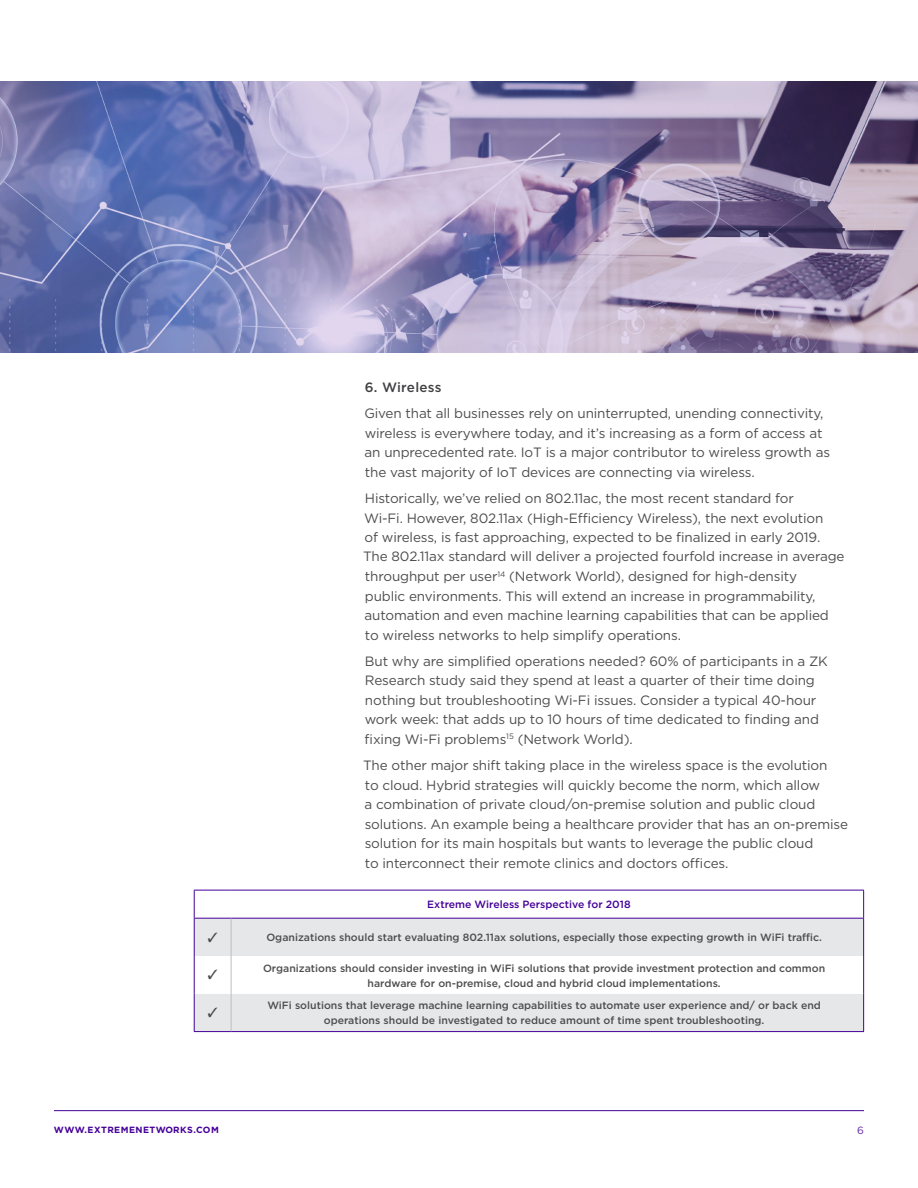
<style>
.page{position:relative;width:918px;height:1188px;background:#fff}
.page>*{position:absolute;margin:0;border:0;box-sizing:border-box;transform-origin:0 0}
.t1{font:13.5px/19.5px "Gotham";letter-spacing:-.01em;color:#4d4d4f}
.t2{font:500 13.5px "Gotham";letter-spacing:.02em;color:#414042}
.t3{font:500 10.5px/15px "Gotham";color:#4d4d4f;text-align:center}
.t4{font:500 10.5px "Gotham";color:#409}
.t5{font:10.5px "Gotham";color:#6026a8}
.t6{font:700 9px "Gotham";letter-spacing:.05em;color:#409}
</style>
<div class="page">
<hr style="left:54px;top:1110px;width:810px;height:1px;background:#409">
<div style="left:195px;top:919px;width:668px;height:112px;background:#e6e7e8"></div>
<svg style="left:863px;top:891px;width:1px;height:27px"></svg>
<hr style="left:194px;top:918px;width:37px;height:1px;background:#409">
<hr style="left:231px;top:918px;width:633px;height:1px;background:#409">
<hr style="left:231px;top:919px;width:1px;height:37px;background:#bcbec0">
<hr style="left:194px;top:890px;width:37px;height:1px;background:#409">
<svg style="left:194px;top:890px;width:1px;height:28px"></svg>
<hr style="left:231px;top:890px;width:633px;height:1px;background:#409">
<hr style="left:194px;top:919px;width:1px;height:37px;background:#409">
<hr style="left:194px;top:994px;width:1px;height:37px;background:#409">
<hr style="left:194px;top:1031px;width:37px;height:1px;background:#409">
<hr style="left:231px;top:1031px;width:633px;height:1px;background:#409">
<hr style="left:231px;top:994px;width:1px;height:37px;background:#bcbec0">
<hr style="left:863px;top:919px;width:1px;height:37px;background:#409">
<hr style="left:863px;top:994px;width:1px;height:37px;background:#409">
<img style="left:0;top:81px;width:918px;height:272px">
<svg style="left:208px;top:932px;width:9px;height:10px"></svg>
<svg style="left:194px;top:956px;width:670px;height:38px"></svg>
<svg style="left:208px;top:1008px;width:9px;height:9px"></svg>
<p class="t2" style="left:365px;top:378px;width:78px">6. Wireless</p>
<p class="t1" style="left:364px;top:403px;width:467px">Given that all businesses rely on uninterrupted, unending connectivity, wireless is everywhere today, and it’s increasing as a form of access at an unprecedented rate. IoT is a major contributor to wireless growth as the vast majority of IoT devices are connecting via wireless.</p>
<p class="t1" style="left:363px;top:488px;width:483px">Historically, we’ve relied on 802.11ac, the most recent standard for<br>Wi-Fi. However, 802.11ax (High-Efficiency Wireless), the next evolution<br>of wireless, is fast approaching, expected to be finalized in early 2019.<br>The 802.11ax standard will deliver a projected fourfold increase in average throughput per user<sup>14</sup> (Network World), designed for high-density<br>public environments. This will extend an increase in programmability, automation and even machine learning capabilities that can be applied to wireless networks to help simplify operations.</p>
<p class="t1" style="left:365px;top:651px;width:465px">But why are simplified operations needed? 60% of participants in a ZK Research study said they spend at least a quarter of their time doing nothing but troubleshooting Wi-Fi issues. Consider a typical 40-hour work week: that adds up to 10 hours of time dedicated to finding and fixing Wi-Fi problems<sup>15</sup> (Network World).</p>
<p class="t1" style="left:363px;top:755px;width:486px">The other major shift taking place in the wireless space is the evolution<br>to cloud. Hybrid strategies will quickly become the norm, which allow<br>a combination of private cloud/on-premise solution and public cloud solutions. An example being a healthcare provider that has an on-premise solution for its main hospitals but wants to leverage the public cloud<br>to interconnect their remote clinics and doctors offices.</p>
<p class="t4" style="left:427px;top:898px;width:205px">Extreme Wireless Perspective for 2018</p>
<p class="t3" style="left:266px;top:930px;width:557px">Oganizations should start evaluating 802.11ax solutions, especially those expecting growth in WiFi traffic.</p>
<p class="t3" style="left:263px;top:960px;width:564px">Organizations should consider investing in WiFi solutions that provide investment protection and common hardware for on-premise, cloud and hybrid cloud implementations.</p>
<p class="t3" style="left:267px;top:998px;width:555px">WiFi solutions that leverage machine learning capabilities to automate user experience and/ or back end operations should be investigated to reduce amount of time spent troubleshooting.</p>
<p class="t6" style="left:54px;top:1124px;width:166px">WWW.EXTREMENETWORKS.COM</p>
<p class="t5" style="left:857px;top:1124px;width:8px">6</p>
</div>
